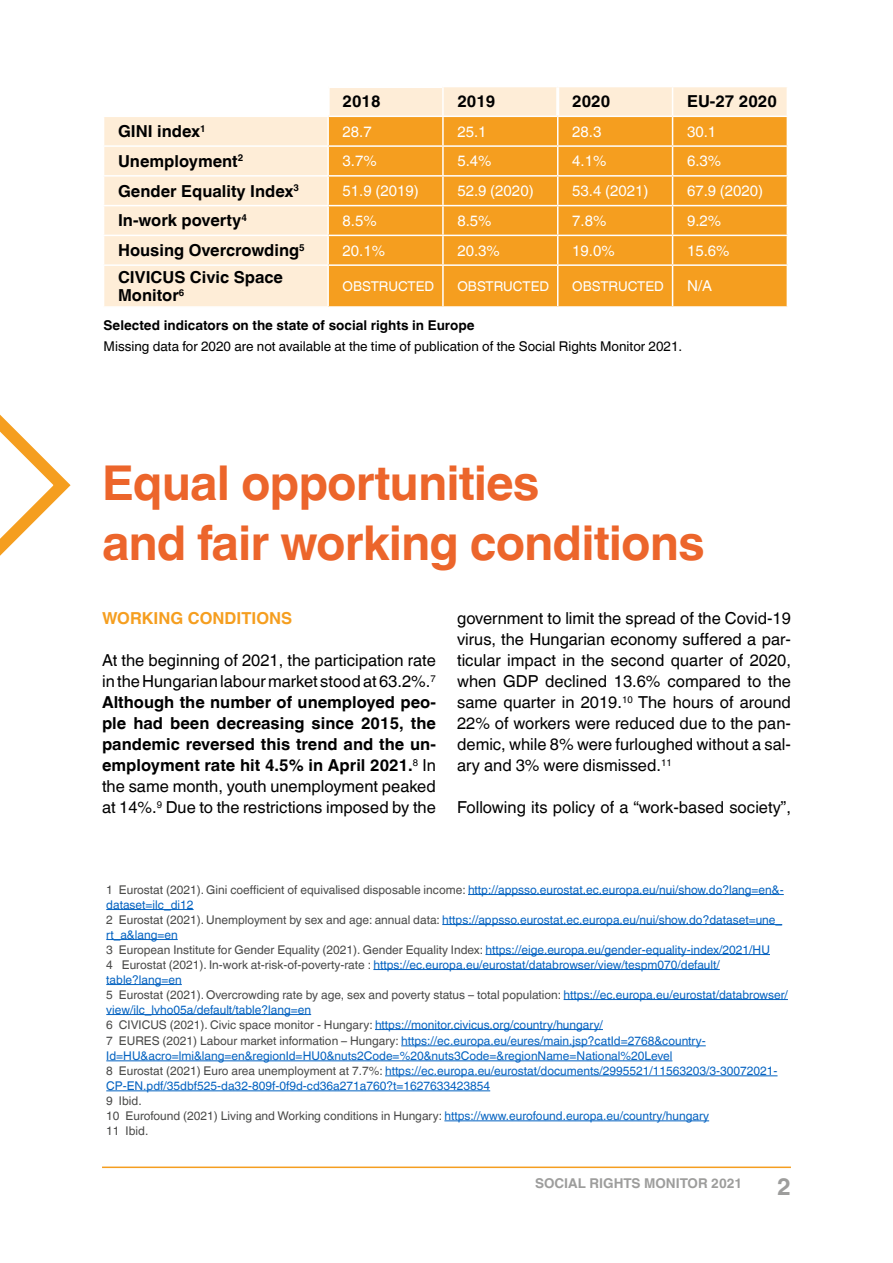
<style>
.page{position:relative;width:893px;height:1263px;background:#fff}
.page>*{position:absolute;margin:0;border:0;box-sizing:border-box;transform-origin:0 0}
.t1{font:700 48px/60px "Helvetica World";letter-spacing:-.02em;color:#ec652b}
.t2{font:700 24px "Helvetica World";color:#9d9d9c}
.t3{font:16.5px/21px "Helvetica World";color:#000;text-align:justify}
.t4{font:700 16.5px/18px "Helvetica World";color:#000}
.t5{font:700 16.5px "Helvetica World";color:#f59e1f}
.t6{font:15px "Helvetica World";color:#fff}
.t7{font:13.5px "Helvetica World";color:#000}
.t8{font:700 13.5px "Helvetica World";color:#000}
.t9{font:13.5px "Helvetica World";color:#fff}
.t10{font:700 13.5px "Helvetica World";color:#9d9d9c}
.t11{font:12px/15px "Helvetica World";color:#0563c1}
.t12{font:12px/15px "Helvetica World";color:#4a4a49}
.s1{font-weight:700}
.s2{color:#4a4a49}
.s3{color:#0563c1}
</style>
<div class="page">
<svg style="left:104px;top:87px;width:683px;height:219px;background:#feefdb"></svg>
<div style="left:329px;top:117px;width:458px;height:189px;background:#f59e1f"></div>
<hr style="left:102px;top:85px;width:226px;height:3px;background:#fff">
<hr style="left:102px;top:88px;width:3px;height:28px;background:#fff">
<hr style="left:328px;top:85px;width:114px;height:3px;background:#fff">
<hr style="left:327px;top:88px;width:3px;height:28px;background:#fff">
<hr style="left:442px;top:87px;width:2px;height:29px;background:#fff">
<hr style="left:556px;top:87px;width:3px;height:29px;background:#fff">
<hr style="left:103px;top:116px;width:225px;height:1px;background:#fff">
<hr style="left:328px;top:116px;width:115px;height:1px;background:#fff">
<hr style="left:327px;top:117px;width:2px;height:28px;background:#fff">
<hr style="left:443px;top:116px;width:115px;height:1px;background:#fff">
<hr style="left:442px;top:117px;width:2px;height:28px;background:#fff">
<hr style="left:558px;top:116px;width:115px;height:1px;background:#fff">
<hr style="left:673px;top:116px;width:115px;height:1px;background:#fff">
<hr style="left:103px;top:145px;width:225px;height:2px;background:#fff">
<hr style="left:328px;top:145px;width:115px;height:2px;background:#fff">
<hr style="left:327px;top:147px;width:2px;height:28px;background:#fff">
<hr style="left:443px;top:145px;width:115px;height:2px;background:#fff">
<hr style="left:442px;top:147px;width:2px;height:28px;background:#fff">
<hr style="left:558px;top:145px;width:115px;height:2px;background:#fff">
<hr style="left:673px;top:145px;width:115px;height:2px;background:#fff">
<hr style="left:103px;top:175px;width:225px;height:2px;background:#fff">
<hr style="left:328px;top:175px;width:115px;height:2px;background:#fff">
<hr style="left:327px;top:177px;width:2px;height:28px;background:#fff">
<hr style="left:443px;top:175px;width:115px;height:2px;background:#fff">
<hr style="left:442px;top:177px;width:2px;height:28px;background:#fff">
<hr style="left:558px;top:175px;width:115px;height:2px;background:#fff">
<hr style="left:673px;top:175px;width:115px;height:2px;background:#fff">
<hr style="left:103px;top:205px;width:225px;height:1px;background:#fff">
<hr style="left:328px;top:205px;width:115px;height:1px;background:#fff">
<hr style="left:327px;top:206px;width:2px;height:29px;background:#fff">
<hr style="left:443px;top:205px;width:115px;height:1px;background:#fff">
<hr style="left:442px;top:206px;width:2px;height:29px;background:#fff">
<hr style="left:558px;top:205px;width:115px;height:1px;background:#fff">
<hr style="left:673px;top:205px;width:115px;height:1px;background:#fff">
<hr style="left:103px;top:235px;width:225px;height:1px;background:#fff">
<hr style="left:328px;top:235px;width:115px;height:1px;background:#fff">
<hr style="left:327px;top:236px;width:2px;height:28px;background:#fff">
<hr style="left:443px;top:235px;width:115px;height:1px;background:#fff">
<hr style="left:442px;top:236px;width:2px;height:28px;background:#fff">
<hr style="left:558px;top:235px;width:115px;height:1px;background:#fff">
<svg style="left:557px;top:117px;width:1px;height:147px"></svg>
<hr style="left:673px;top:235px;width:115px;height:1px;background:#fff">
<svg style="left:672px;top:87px;width:1px;height:177px"></svg>
<hr style="left:103px;top:264px;width:225px;height:2px;background:#fff">
<hr style="left:328px;top:264px;width:115px;height:2px;background:#fff">
<hr style="left:327px;top:266px;width:2px;height:40px;background:#fff">
<hr style="left:443px;top:264px;width:115px;height:2px;background:#fff">
<hr style="left:442px;top:266px;width:2px;height:40px;background:#fff">
<hr style="left:558px;top:264px;width:115px;height:2px;background:#fff">
<hr style="left:557px;top:266px;width:1px;height:40px;background:#fff">
<hr style="left:673px;top:264px;width:115px;height:2px;background:#fff">
<hr style="left:672px;top:266px;width:1px;height:40px;background:#fff">
<hr style="left:468px;top:894px;width:316px;height:1px;background:#0563c1">
<hr style="left:106px;top:909px;width:88px;height:1px;background:#0563c1">
<hr style="left:442px;top:924px;width:340px;height:1px;background:#0563c1">
<hr style="left:106px;top:939px;width:72px;height:1px;background:#0563c1">
<hr style="left:485px;top:954px;width:285px;height:1px;background:#0563c1">
<hr style="left:373px;top:969px;width:347px;height:1px;background:#0563c1">
<hr style="left:106px;top:984px;width:76px;height:1px;background:#0563c1">
<hr style="left:564px;top:999px;width:224px;height:1px;background:#0563c1">
<hr style="left:106px;top:1014px;width:205px;height:1px;background:#0563c1">
<hr style="left:375px;top:1029px;width:228px;height:1px;background:#0563c1">
<hr style="left:401px;top:1045px;width:305px;height:1px;background:#0563c1">
<hr style="left:106px;top:1060px;width:566px;height:1px;background:#0563c1">
<hr style="left:385px;top:1075px;width:392px;height:1px;background:#0563c1">
<hr style="left:106px;top:1090px;width:384px;height:1px;background:#0563c1">
<hr style="left:444px;top:1120px;width:265px;height:1px;background:#0563c1">
<hr style="left:102px;top:1166px;width:689px;height:2px;background:#f59e1f">
<svg style="left:0;top:414px;width:71px;height:142px"></svg>
<h3 class="t4" style="left:343px;top:93px;width:40px">2018</h3>
<h3 class="t4" style="left:457px;top:93px;width:40px">2019</h3>
<h3 class="t4" style="left:572px;top:93px;width:40px">2020</h3>
<h3 class="t4" style="left:687px;top:93px;width:91px">EU-27 2020</h3>
<h3 class="t4" style="left:118px;top:122px;width:89px">GINI index<sup>1</sup></h3>
<p class="t6" style="left:343px;top:123px;width:31px">28.7</p>
<p class="t6" style="left:457px;top:123px;width:31px">25.1</p>
<p class="t6" style="left:572px;top:123px;width:31px">28.3</p>
<p class="t6" style="left:687px;top:123px;width:31px">30.1</p>
<h3 class="t4" style="left:118px;top:152px;width:127px">Unemployment<sup>2</sup></h3>
<p class="t6" style="left:343px;top:152px;width:36px">3.7%</p>
<p class="t6" style="left:457px;top:152px;width:36px">5.4%</p>
<p class="t6" style="left:572px;top:152px;width:36px">4.1%</p>
<p class="t6" style="left:687px;top:152px;width:36px">6.3%</p>
<h3 class="t4" style="left:118px;top:182px;width:183px">Gender Equality Index<sup>3</sup></h3>
<p class="t6" style="left:343px;top:182px;width:78px">51.9 (2019)</p>
<p class="t6" style="left:457px;top:182px;width:78px">52.9 (2020)</p>
<p class="t6" style="left:572px;top:182px;width:78px">53.4 (2021)</p>
<p class="t6" style="left:687px;top:182px;width:78px">67.9 (2020)</p>
<h3 class="t4" style="left:118px;top:212px;width:130px">In-work poverty<sup>4</sup></h3>
<p class="t6" style="left:343px;top:212px;width:36px">8.5%</p>
<p class="t6" style="left:457px;top:212px;width:36px">8.5%</p>
<p class="t6" style="left:572px;top:212px;width:36px">7.8%</p>
<p class="t6" style="left:687px;top:212px;width:36px">9.2%</p>
<h3 class="t4" style="left:118px;top:241px;width:188px">Housing Overcrowding<sup>5</sup></h3>
<p class="t6" style="left:343px;top:242px;width:44px">20.1%</p>
<p class="t6" style="left:457px;top:242px;width:44px">20.3%</p>
<p class="t6" style="left:572px;top:242px;width:44px">19.0%</p>
<p class="t6" style="left:687px;top:242px;width:44px">15.6%</p>
<h3 class="t4" style="left:118px;top:268px;width:167px">CIVICUS Civic Space<br>Monitor<sup>6</sup></h3>
<p class="t9" style="left:343px;top:278px;width:93px">OBSTRUCTED</p>
<p class="t9" style="left:457px;top:278px;width:93px">OBSTRUCTED</p>
<p class="t9" style="left:572px;top:278px;width:93px">OBSTRUCTED</p>
<p class="t6" style="left:687px;top:277px;width:27px">N/A</p>
<p class="t8" style="left:104px;top:317px;width:372px">Selected indicators on the state of social rights in Europe</p>
<p class="t7" style="left:104px;top:338px;width:580px">Missing data for 2020 are not available at the time of publication of the Social Rights Monitor 2021.</p>
<h1 class="t1" style="left:102px;top:453px;width:604px">Equal opportunities<br>and fair working conditions</h1>
<h3 class="t5" style="left:102px;top:609px;width:192px">WORKING CONDITIONS</h3>
<p class="t3" style="left:102px;top:650px;width:335px">At the beginning of 2021, the participation rate in the Hungarian labour market stood at 63.2%.<sup>7<br></sup><span class="s1">Although the number of unemployed peo&shy;ple had been decreasing since 2015, the pandemic reversed this trend and the un&shy;employment rate hit 4.5% in April 2021.</span><sup>8</sup> In the same month, youth unemployment peaked at 14%.<sup>9</sup> Due to the restrictions imposed by the</p>
<p class="t3" style="left:457px;top:608px;width:335px">government to limit the spread of the Covid-19 virus, the Hungarian economy suffered a par&shy;ticular impact in the second quarter of 2020, when GDP declined 13.6% compared to the same quarter in 2019.<sup>10</sup> The hours of around 22% of workers were reduced due to the pan&shy;demic, while 8% were furloughed without a sal&shy;ary and 3% were dismissed.<sup>11</sup></p>
<h3 class="t3" style="left:457px;top:797px;width:335px">Following its policy of a “work-based society”,</h3>
<p class="t11" style="left:106px;top:882px;width:683px"><span class="s2">1 Eurostat (2021). Gini coefficient of equivalised disposable income:</span> http://appsso.eurostat.ec.europa.eu/nui/show.do?lang=en&amp;- dataset=ilc_di12<br><span class="s2">2 Eurostat (2021). Unemployment by sex and age: annual data:</span> https://appsso.eurostat.ec.europa.eu/nui/show.do?dataset=une_ rt_a&amp;lang=en<br><span class="s2">3 European Institute for Gender Equality (2021). Gender Equality Index:</span> https://eige.europa.eu/gender-equality-index/2021/HU<br><span class="s2">4 Eurostat (2021). In-work at-risk-of-poverty-rate :</span> https://ec.europa.eu/eurostat/databrowser/view/tespm070/default/ table?lang=en<br><span class="s2">5 Eurostat (2021). Overcrowding rate by age, sex and poverty status – total population:</span> https://ec.europa.eu/eurostat/databrowser/ view/ilc_lvho05a/default/table?lang=en<br><span class="s2">6 CIVICUS (2021). Civic space monitor - Hungary:</span> https://monitor.civicus.org/country/hungary/</p>
<p class="t11" style="left:106px;top:1034px;width:673px"><span class="s2">7 EURES (2021) Labour market information – Hungary:</span> https://ec.europa.eu/eures/main.jsp?catId=2768&amp;country-Id=HU&amp;acro=lmi&amp;lang=en&amp;regionId=HU0&amp;nuts2Code=%20&amp;nuts3Code=&amp;regionName=National%20Level<br><span class="s2">8 Eurostat (2021) Euro area unemployment at 7.7%:</span> https://ec.europa.eu/eurostat/documents/2995521/11563203/3-30072021- CP-EN.pdf/35dbf525-da32-809f-0f9d-cd36a271a760?t=1627633423854</p>
<p class="t12" style="left:106px;top:1094px;width:604px">9 Ibid.<br>10 Eurofound (2021) Living and Working conditions in Hungary: <span class="s3">https://www.eurofound.europa.eu/country/hungary<br></span>11 Ibid.</p>
<p class="t10" style="left:535px;top:1175px;width:209px">SOCIAL RIGHTS MONITOR 2021</p>
<h2 class="t2" style="left:777px;top:1173px;width:15px">2</h2>
</div>
